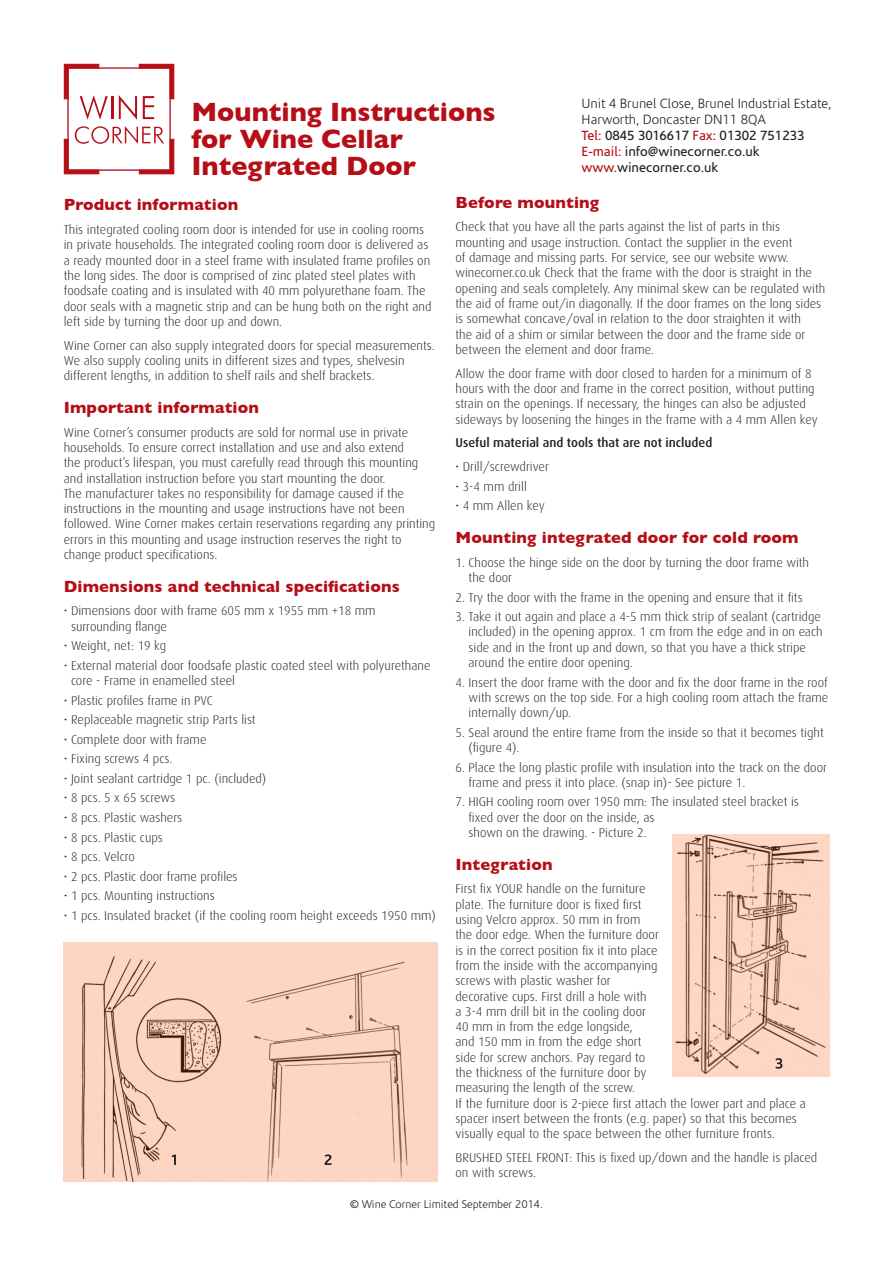
<style>
.page{position:relative;width:893px;height:1263px;background:#fff}
.page>*{position:absolute;margin:0;border:0;box-sizing:border-box;transform-origin:0 0}
.t1{font:700 27px/27px "Gill Sans";color:#b50e16}
.t2{font:700 16.5px "Gill Sans";letter-spacing:.01em;color:#b50e16}
.t3{font:13.5px "Corisande";color:#231f20}
.t4{font:300 13.5px "Corisande";color:#231f20}
.t5{font:300 12.75px/15.3px "Dax";color:#231f20}
.t6{font:500 12.75px "Dax";color:#231f20}
.t7{font:300 11.25px "Corisande";color:#231f20}
.s1{color:#b50e16}
</style>
<div class="page">
<svg style="left:64px;top:64px;width:44px;height:56px"></svg>
<hr style="left:111px;top:96px;width:2px;height:23px;background:#b50e16">
<svg style="left:119px;top:64px;width:55px;height:56px"></svg>
<svg style="left:64px;top:126px;width:110px;height:48px"></svg>
<img style="left:64px;top:943px;width:373px;height:238px">
<img style="left:673px;top:834px;width:156px;height:243px">
<svg style="left:171px;top:1154px;width:5px;height:11px"></svg>
<svg style="left:325px;top:1154px;width:7px;height:11px"></svg>
<svg style="left:775px;top:1058px;width:7px;height:11px"></svg>
<p class="t4" style="left:582px;top:96px;width:252px">Unit 4 Brunel Close, Brunel Industrial Estate,</p>
<p class="t4" style="left:582px;top:112px;width:186px">Harworth, Doncaster DN11 8QA</p>
<p class="t3" style="left:582px;top:128px;width:224px"><span class="s1">Tel:</span> 0845 3016617 <span class="s1">Fax:</span> 01302 751233</p>
<p class="t3" style="left:582px;top:144px;width:180px"><span class="s1">E-mail:</span> info@winecorner.co.uk</p>
<p class="t3" style="left:582px;top:160px;width:138px"><span class="s1">www.</span>winecorner.co.uk</p>
<p class="t1" style="left:191px;top:98px;width:306px">Mounting Instructions for Wine Cellar<br>Integrated Door</p>
<p class="t2" style="left:64px;top:195px;width:176px">Product information</p>
<p class="t5" style="left:64px;top:222px;width:369px">This integrated cooling room door is intended for use in cooling rooms in private households. The integrated cooling room door is delivered as a ready mounted door in a steel frame with insulated frame profiles on the long sides. The door is comprised of zinc plated steel plates with foodsafe coating and is insulated with 40 mm polyurethane foam. The door seals with a magnetic strip and can be hung both on the right and left side by turning the door up and down.</p>
<p class="t5" style="left:64px;top:338px;width:373px">Wine Corner can also supply integrated doors for special measurements.<br>We also supply cooling units in different sizes and types, shelvesin different lengths, in addition to shelf rails and shelf brackets.</p>
<p class="t2" style="left:64px;top:398px;width:197px">Important information</p>
<p class="t5" style="left:64px;top:425px;width:373px">Wine Corner’s consumer products are sold for normal use in private households. To ensure correct installation and use and also extend<br>the product’s lifespan, you must carefully read through this mounting and installation instruction before you start mounting the door.<br>The manufacturer takes no responsibility for damage caused if the instructions in the mounting and usage instructions have not been followed. Wine Corner makes certain reservations regarding any printing errors in this mounting and usage instruction reserves the right to change product specifications.</p>
<p class="t2" style="left:64px;top:576px;width:337px">Dimensions and technical specifications</p>
<p class="t5" style="left:71px;top:603px;width:306px;text-indent:-7px">• Dimensions door with frame 605 mm x 1955 mm +18 mm surrounding flange</p>
<p class="t5" style="left:64px;top:638px;width:104px">• Weight, net: 19 kg</p>
<p class="t5" style="left:71px;top:658px;width:361px;text-indent:-7px">• External material door foodsafe plastic coated steel with polyurethane core - Frame in enamelled steel</p>
<p class="t5" style="left:64px;top:693px;width:151px">• Plastic profiles frame in PVC</p>
<p class="t5" style="left:64px;top:712px;width:193px">• Replaceable magnetic strip Parts list</p>
<p class="t5" style="left:64px;top:732px;width:144px">• Complete door with frame</p>
<p class="t5" style="left:64px;top:751px;width:110px">• Fixing screws 4 pcs.</p>
<p class="t5" style="left:64px;top:771px;width:204px">• Joint sealant cartridge 1 pc. (included)</p>
<p class="t5" style="left:64px;top:790px;width:113px">• 8 pcs. 5 x 65 screws</p>
<p class="t5" style="left:64px;top:810px;width:120px">• 8 pcs. Plastic washers</p>
<p class="t5" style="left:64px;top:830px;width:101px">• 8 pcs. Plastic cups</p>
<p class="t5" style="left:64px;top:849px;width:73px">• 8 pcs. Velcro</p>
<p class="t5" style="left:64px;top:869px;width:175px">• 2 pcs. Plastic door frame profiles</p>
<p class="t5" style="left:64px;top:888px;width:152px">• 1 pcs. Mounting instructions</p>
<p class="t5" style="left:64px;top:908px;width:374px">• 1 pcs. Insulated bracket (if the cooling room height exceeds 1950 mm)</p>
<p class="t2" style="left:455px;top:192px;width:145px">Before mounting</p>
<p class="t5" style="left:455px;top:220px;width:371px">Check that you have all the parts against the list of parts in this mounting and usage instruction. Contact the supplier in the event<br>of damage and missing parts. For service, see our website www. winecorner.co.uk Check that the frame with the door is straight in the opening and seals completely. Any minimal skew can be regulated with the aid of frame out/in diagonally. If the door frames on the long sides is somewhat concave/oval in relation to the door straighten it with<br>the aid of a shim or similar between the door and the frame side or between the element and door frame.</p>
<p class="t5" style="left:455px;top:366px;width:364px">Allow the door frame with door closed to harden for a minimum of 8 hours with the door and frame in the correct position, without putting strain on the openings. If necessary, the hinges can also be adjusted sideways by loosening the hinges in the frame with a 4 mm Allen key</p>
<p class="t6" style="left:455px;top:436px;width:258px">Useful material and tools that are not included</p>
<p class="t5" style="left:455px;top:459px;width:95px">• Drill/screwdriver</p>
<p class="t5" style="left:455px;top:479px;width:73px">• 3-4 mm drill</p>
<p class="t5" style="left:455px;top:498px;width:91px">• 4 mm Allen key</p>
<p class="t2" style="left:455px;top:528px;width:345px">Mounting integrated door for cold room</p>
<p class="t5" style="left:469px;top:555px;width:342px;text-indent:-13px">1. Choose the hinge side on the door by turning the door frame with the door</p>
<p class="t5" style="left:455px;top:590px;width:349px">2. Try the door with the frame in the opening and ensure that it fits</p>
<p class="t5" style="left:469px;top:609px;width:356px;text-indent:-13px">3. Take it out again and place a 4-5 mm thick strip of sealant (cartridge included) in the opening approx. 1 cm from the edge and in on each side and in the front up and down, so that you have a thick stripe around the entire door opening.</p>
<p class="t5" style="left:469px;top:675px;width:361px;text-align:justify;text-indent:-13px">4. Insert the door frame with the door and fix the door frame in the roof with screws on the top side. For a high cooling room attach the frame internally down/up.</p>
<p class="t5" style="left:469px;top:725px;width:357px;text-indent:-13px">5. Seal around the entire frame from the inside so that it becomes tight (figure 4).</p>
<p class="t5" style="left:469px;top:760px;width:360px;text-indent:-13px">6. Place the long plastic profile with insulation into the track on the door frame and press it into place. (snap in)- See picture 1.</p>
<p class="t5" style="left:469px;top:794px;width:332px;text-indent:-13px">7. HIGH cooling room over 1950 mm: The insulated steel bracket is fixed over the door on the inside, as<br>shown on the drawing. - Picture 2.</p>
<p class="t2" style="left:455px;top:854px;width:99px">Integration</p>
<p class="t5" style="left:455px;top:881px;width:352px">First fix YOUR handle on the furniture<br>plate. The furniture door is fixed first<br>using Velcro approx. 50 mm in from<br>the door edge. When the furniture door<br>is in the correct position fix it into place<br>from the inside with the accompanying<br>screws with plastic washer for<br>decorative cups. First drill a hole with<br>a 3-4 mm drill bit in the cooling door<br>40 mm in from the edge longside,<br>and 150 mm in from the edge short<br>side for screw anchors. Pay regard to<br>the thickness of the furniture door by<br>measuring the length of the screw.<br>If the furniture door is 2-piece first attach the lower part and place a spacer insert between the fronts (e.g. paper) so that this becomes visually equal to the space between the other furniture fronts.</p>
<p class="t5" style="left:455px;top:1150px;width:363px">BRUSHED STEEL FRONT: This is fixed up/down and the handle is placed on with screws.</p>
<p class="t7" style="left:350px;top:1198px;width:194px">© Wine Corner Limited September 2014.</p>
</div>
